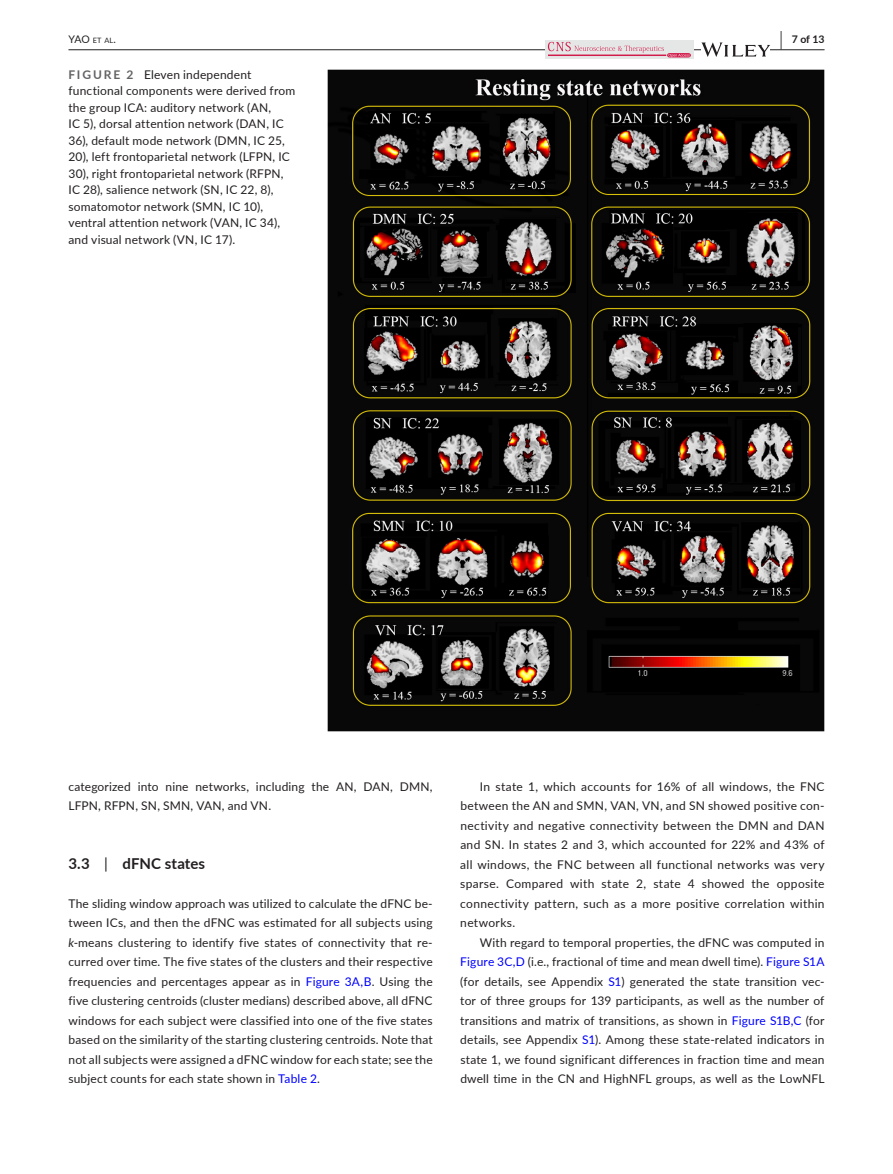
<style>
.page{position:relative;width:893px;height:1174px;background:#fff}
.page>*{position:absolute;margin:0;border:0;box-sizing:border-box;transform-origin:0 0}
.t1{font:700 15px "Lato";letter-spacing:.01em;color:#231f20}
.t2{font:12px/19.5px "Lato";letter-spacing:.015em;color:#231f20;text-align:justify}
.t3{font:10.5px "Lato";color:#231f20}
.t4{font:700 10.5px "Lato";color:#231f20}
.s1{font-size:7.35px}
.s2{font-size:19.5px}
.s3{font-weight:700;color:#636366}
.s4{font-weight:400}
.s5{font-style:italic}
.s6{color:#00f}
</style>
<div class="page">
<hr style="left:68px;top:49px;width:756px;height:1px;background:#231f20">
<div style="left:545px;top:40px;width:149px;height:19px;background:#e5e6e6"></div>
<svg style="left:548px;top:42px;width:142px;height:15px"></svg>
<svg style="left:701px;top:42px;width:69px;height:15px"></svg>
<img style="left:328px;top:69px;width:496px;height:662px">
<p class="t3" style="left:68px;top:31px;width:49px">YAO <span class="s1">et al</span>.</p>
<p class="t4" style="left:780px;top:31px;width:46px"><span class="s2">|</span> 7 of 13</p>
<p class="t2" style="left:68px;top:66px;width:228px;line-height:16.5px;text-align:left"><span class="s3">FIGURE 2</span> Eleven independent functional components were derived from the group ICA: auditory network (AN,<br>IC 5), dorsal attention network (DAN, IC 36), default mode network (DMN, IC 25, 20), left frontoparietal network (LFPN, IC 30), right frontoparietal network (RFPN, IC 28), salience network (SN, IC 22, 8), somatomotor network (SMN, IC 10), ventral attention network (VAN, IC 34), and visual network (VN, IC 17).</p>
<p class="t2" style="left:68px;top:776px;width:366px">categorized into nine networks, including the AN, DAN, DMN,<br>LFPN, RFPN, SN, SMN, VAN, and VN.</p>
<p class="t1" style="left:68px;top:852px;width:138px">3.3 <span class="s4">|</span> dFNC states</p>
<p class="t2" style="left:68px;top:893px;width:366px">The sliding window approach was utilized to calculate the dFNC be&shy;tween ICs, and then the dFNC was estimated for all subjects using <span class="s5">k</span>-means clustering to identify five states of connectivity that re&shy;curred over time. The five states of the clusters and their respective frequencies and percentages appear as in <span class="s6">Figure 3A,B</span>. Using the five clustering centroids (cluster medians) described above, all dFNC windows for each subject were classified into one of the five states based on the similarity of the starting clustering centroids. Note that not all subjects were assigned a dFNC window for each state; see the subject counts for each state shown in <span class="s6">Table 2</span>.</p>
<p class="t2" style="left:460px;top:776px;width:366px;text-indent:20px">In state 1, which accounts for 16% of all windows, the FNC between the AN and SMN, VAN, VN, and SN showed positive con&shy;nectivity and negative connectivity between the DMN and DAN and SN. In states 2 and 3, which accounted for 22% and 43% of all windows, the FNC between all functional networks was very sparse. Compared with state 2, state 4 showed the opposite connectivity pattern, such as a more positive correlation within networks.</p>
<p class="t2" style="left:460px;top:932px;width:366px;text-indent:19px">With regard to temporal properties, the dFNC was computed in <span class="s6">Figure 3C,D</span> (i.e., fractional of time and mean dwell time). <span class="s6">Figure S1A </span>(for details, see Appendix <span class="s6">S1</span>) generated the state transition vec&shy;tor of three groups for 139 participants, as well as the number of transitions and matrix of transitions, as shown in <span class="s6">Figure S1B,C</span> (for details, see Appendix <span class="s6">S1</span>). Among these state-related indicators in state 1, we found significant differences in fraction time and mean dwell time in the CN and HighNFL groups, as well as the LowNFL</p>
</div>
